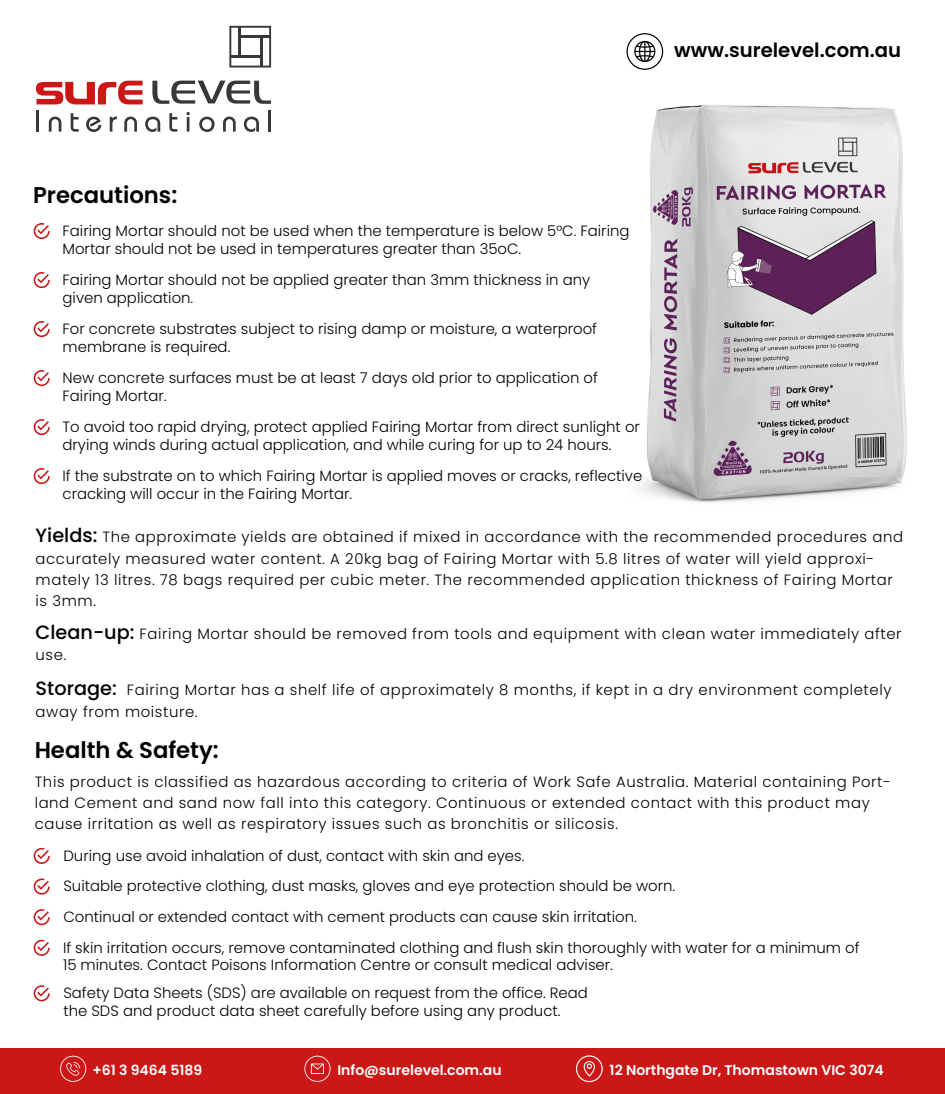
<style>
.page{position:relative;width:945px;height:1094px;background:#fff}
.page>*{position:absolute;margin:0;border:0;box-sizing:border-box;transform-origin:0 0}
.t1{font:600 22.75px "Poppins";color:#000}
.t2{font:600 19.6px "Poppins";color:#000}
.t3{font:300 14.88px/17.8px "Poppins";color:#000}
.t4{font:300 14.88px/21.3px "Poppins";letter-spacing:.04em;color:#000}
.t5{font:600 14px "Poppins";color:#fff}
.s1{font-weight:500;font-size:19.25px}
</style>
<div class="page">
<img style="left:639px;top:104px;width:268px;height:399px">
<svg style="left:36px;top:81px;width:107px;height:23px"></svg>
<svg style="left:152px;top:81px;width:119px;height:23px"></svg>
<hr style="left:36px;top:110px;width:3px;height:22px;background:#383838">
<svg style="left:49px;top:117px;width:12px;height:15px"></svg>
<svg style="left:71px;top:113px;width:8px;height:19px"></svg>
<svg style="left:86px;top:117px;width:15px;height:15px"></svg>
<svg style="left:110px;top:117px;width:7px;height:15px"></svg>
<svg style="left:124px;top:117px;width:13px;height:15px"></svg>
<svg style="left:145px;top:117px;width:15px;height:15px"></svg>
<svg style="left:169px;top:113px;width:8px;height:19px"></svg>
<svg style="left:187px;top:112px;width:3px;height:20px"></svg>
<svg style="left:199px;top:117px;width:16px;height:15px"></svg>
<svg style="left:223px;top:117px;width:13px;height:15px"></svg>
<svg style="left:244px;top:117px;width:15px;height:15px"></svg>
<hr style="left:268px;top:110px;width:3px;height:22px;background:#383838">
<svg style="left:229px;top:26px;width:42px;height:42px"></svg>
<hr style="left:239px;top:27px;width:2px;height:29px;background:#383838">
<hr style="left:240px;top:35px;width:30px;height:2px;background:#383838">
<hr style="left:260px;top:36px;width:2px;height:31px;background:#383838">
<hr style="left:231px;top:55px;width:30px;height:2px;background:#383838">
<div style="left:0;top:1048px;width:945px;height:46px;background:#cb1716"></div>
<svg style="left:304px;top:1055px;width:27px;height:27px"></svg>
<svg style="left:60px;top:1055px;width:26px;height:27px"></svg>
<svg style="left:576px;top:1055px;width:27px;height:27px"></svg>
<svg style="left:627px;top:33px;width:36px;height:37px"></svg>
<svg style="left:34px;top:848px;width:16px;height:16px"></svg>
<svg style="left:34px;top:878px;width:16px;height:16px"></svg>
<svg style="left:34px;top:909px;width:16px;height:16px"></svg>
<svg style="left:34px;top:940px;width:16px;height:16px"></svg>
<svg style="left:34px;top:985px;width:16px;height:16px"></svg>
<svg style="left:34px;top:223px;width:16px;height:16px"></svg>
<svg style="left:34px;top:272px;width:16px;height:16px"></svg>
<svg style="left:34px;top:321px;width:16px;height:16px"></svg>
<svg style="left:34px;top:370px;width:16px;height:16px"></svg>
<svg style="left:34px;top:419px;width:16px;height:16px"></svg>
<svg style="left:34px;top:468px;width:16px;height:16px"></svg>
<h2 class="t2" style="left:674px;top:39px;width:228px">www.surelevel.com.au</h2>
<h1 class="t1" style="left:33px;top:182px;width:146px">Precautions:</h1>
<p class="t3" style="left:63px;top:222px;width:568px">Fairing Mortar should not be used when the temperature is below 5°C. Fairing<br>Mortar should not be used in temperatures greater than 35oC.</p>
<p class="t3" style="left:63px;top:271px;width:529px">Fairing Mortar should not be applied greater than 3mm thickness in any given application.</p>
<p class="t3" style="left:63px;top:320px;width:536px">For concrete substrates subject to rising damp or moisture, a waterproof membrane is required.</p>
<p class="t3" style="left:63px;top:369px;width:537px">New concrete surfaces must be at least 7 days old prior to application of<br>Fairing Mortar.</p>
<p class="t3" style="left:63px;top:418px;width:579px">To avoid too rapid drying, protect applied Fairing Mortar from direct sunlight or drying winds during actual application, and while curing for up to 24 hours.</p>
<p class="t3" style="left:63px;top:467px;width:581px">If the substrate on to which Fairing Mortar is applied moves or cracks, reflective cracking will occur in the Fairing Mortar.</p>
<p class="t4" style="left:36px;top:526px;width:869px"><span class="s1">Yields:</span> The approximate yields are obtained if mixed in accordance with the recommended procedures and accurately measured water content. A 20kg bag of Fairing Mortar with 5.8 litres of water will yield approxi&shy;mately 13 litres. 78 bags required per cubic meter. The recommended application thickness of Fairing Mortar is 3mm.</p>
<p class="t4" style="left:36px;top:623px;width:867px"><span class="s1">Clean-up:</span> Fairing Mortar should be removed from tools and equipment with clean water immediately after use.</p>
<p class="t4" style="left:36px;top:680px;width:857px"><span class="s1">Storage:</span> Fairing Mortar has a shelf life of approximately 8 months, if kept in a dry environment completely away from moisture.</p>
<h1 class="t1" style="left:35px;top:737px;width:186px">Health &amp; Safety:</h1>
<p class="t4" style="left:35px;top:771px;width:858px">This product is classified as hazardous according to criteria of Work Safe Australia. Material containing Port&shy;land Cement and sand now fall into this category. Continuous or extended contact with this product may cause irritation as well as respiratory issues such as bronchitis or silicosis.</p>
<p class="t3" style="left:63px;top:840px;width:798px;line-height:30.6px">During use avoid inhalation of dust, contact with skin and eyes.<br>Suitable protective clothing, dust masks, gloves and eye protection should be worn.<br>Continual or extended contact with cement products can cause skin irritation.<br>If skin irritation occurs, remove contaminated clothing and flush skin thoroughly with water for a minimum of</p>
<p class="t3" style="left:63px;top:951px;width:551px;line-height:27.7px">15 minutes. Contact Poisons Information Centre or consult medical adviser.<br>Safety Data Sheets (SDS) are available on request from the office. Read</p>
<p class="t3" style="left:63px;top:1002px;width:499px">the SDS and product data sheet carefully before using any product.</p>
<p class="t5" style="left:92px;top:1062px;width:111px">+61 3 9464 5189</p>
<p class="t5" style="left:337px;top:1062px;width:166px">Info@surelevel.com.au</p>
<p class="t5" style="left:610px;top:1062px;width:276px">12 Northgate Dr, Thomastown VIC 3074</p>
</div>
